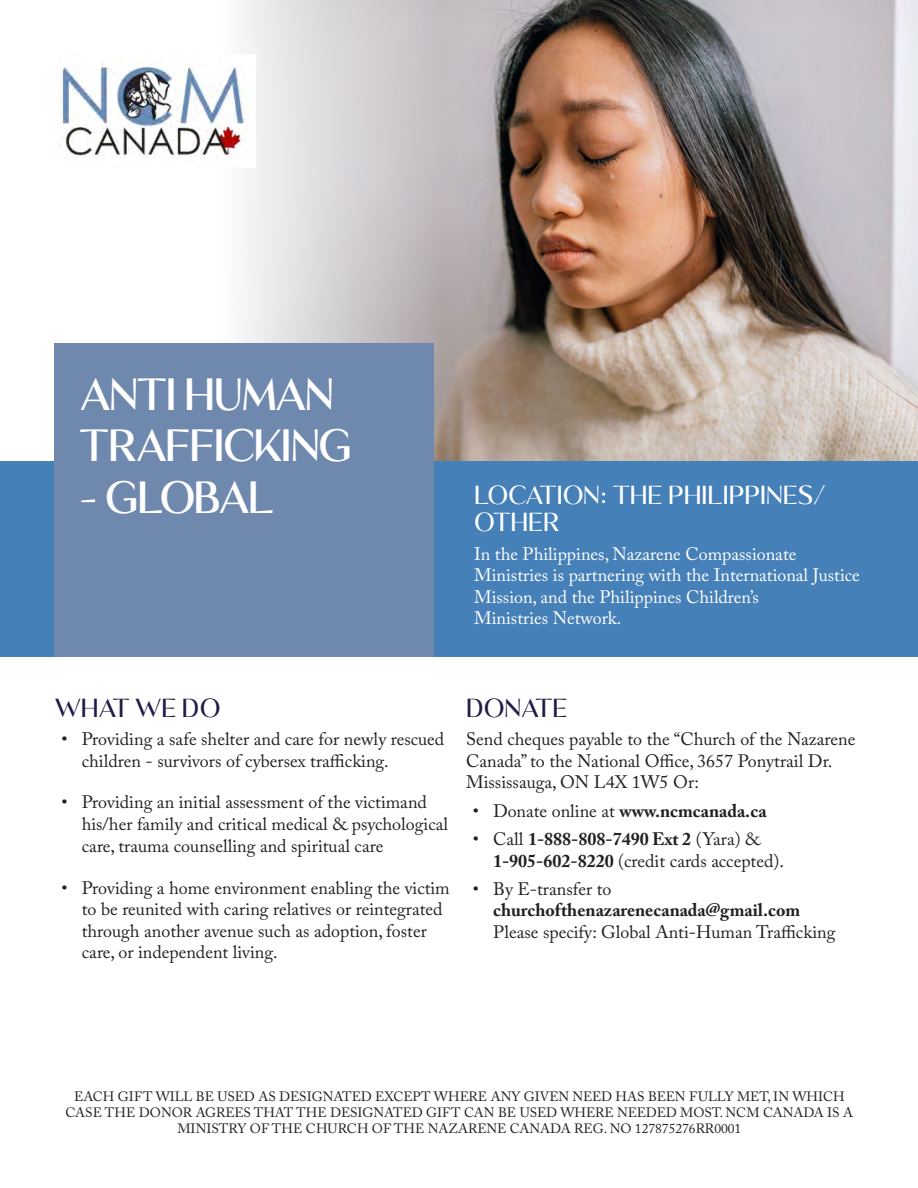
<style>
.page{position:relative;width:918px;height:1188px;background:#fff}
.page>*{position:absolute;margin:0;border:0;box-sizing:border-box;transform-origin:0 0}
.Heading{font:28.5px "Kalista Serif";color:#fff}
.t1{font:18px/21.6px "Adobe Caslon Pro";color:#231f20}
.t2{font:18px/21.6px "Adobe Caslon Pro";color:#fff}
.t3{font:700 18px "Adobe Caslon Pro";color:#231f20}
.t4{font:300 16.5px/27px "Kalista Serif";color:#fff}
.t5{font:300 16.5px "Kalista Serif";color:#201c48}
.t6{font:13.5px/16.2px "Adobe Caslon Pro";color:#231f20;text-align:center}
.s1{font-weight:400}
.s2{font-weight:700}
</style>
<div class="page">
<img style="left:494px;top:0;width:424px;height:461px">
<svg style="left:54px;top:0;width:440px;height:461px"></svg>
<div style="left:0;top:461px;width:918px;height:196px;background:#4680b8"></div>
<div style="left:55px;top:343px;width:379px;height:314px;background:#6f88ad"></div>
<img style="left:55px;top:54px;width:200px;height:114px">
<p class="Heading" style="left:80px;top:383px;width:255px">ANTI HUMAN</p>
<p class="Heading" style="left:80px;top:435px;width:272px">TRAFFICKING</p>
<p class="Heading" style="left:80px;top:487px;width:196px">- GLOBAL</p>
<p class="t4" style="left:474px;top:485px;width:353px">LOCATION: THE PHILIPPINES/<br>OTHER</p>
<p class="t2" style="left:474px;top:543px;width:387px">In the Philippines, Nazarene Compassionate Ministries is partnering with the International Justice Mission, and the Philippines Children’s<br>Ministries Network.</p>
<p class="t5" style="left:55px;top:701px;width:167px">WHAT WE DO</p>
<p class="t1" style="left:82px;top:728px;width:364px;text-indent:-20px">• Providing a safe shelter and care for newly rescued children - survivors of cybersex trafficking.</p>
<p class="t1" style="left:82px;top:791px;width:368px;text-indent:-20px">• Providing an initial assessment of the victimand his/her family and critical medical &amp; psychological care, trauma counselling and spiritual care</p>
<p class="t1" style="left:82px;top:876px;width:370px;text-indent:-20px">• Providing a home environment enabling the victim to be reunited with caring relatives or reintegrated through another avenue such as adoption, foster care, or independent living.</p>
<p class="t5" style="left:466px;top:701px;width:103px">DONATE</p>
<p class="t1" style="left:466px;top:728px;width:391px">Send cheques payable to the “Church of the Nazarene<br>Canada” to the National Office, 3657 Ponytrail Dr.<br>Mississauga, ON L4X 1W5 Or:</p>
<p class="t3" style="left:473px;top:800px;width:295px"><span class="s1">• Donate online at</span> www.ncmcanada.ca</p>
<p class="t1" style="left:493px;top:828px;width:292px;text-indent:-20px">• Call <span class="s2">1-888-808-7490 Ext 2</span> (Yara) &amp;<br><span class="s2">1-905-602-8220</span> (credit cards accepted).</p>
<p class="t1" style="left:493px;top:878px;width:344px;text-indent:-20px">• By E-transfer to <span class="s2">churchofthenazarenecanada@gmail.com<br></span>Please specify: Global Anti-Human Trafficking</p>
<p class="t6" style="left:66px;top:1088px;width:789px">EACH GIFT WILL BE USED AS DESIGNATED EXCEPT WHERE ANY GIVEN NEED HAS BEEN FULLY MET, IN WHICH<br>CASE THE DONOR AGREES THAT THE DESIGNATED GIFT CAN BE USED WHERE NEEDED MOST. NCM CANADA IS A<br>MINISTRY OF THE CHURCH OF THE NAZARENE CANADA REG. NO 127875276RR0001</p>
</div>
